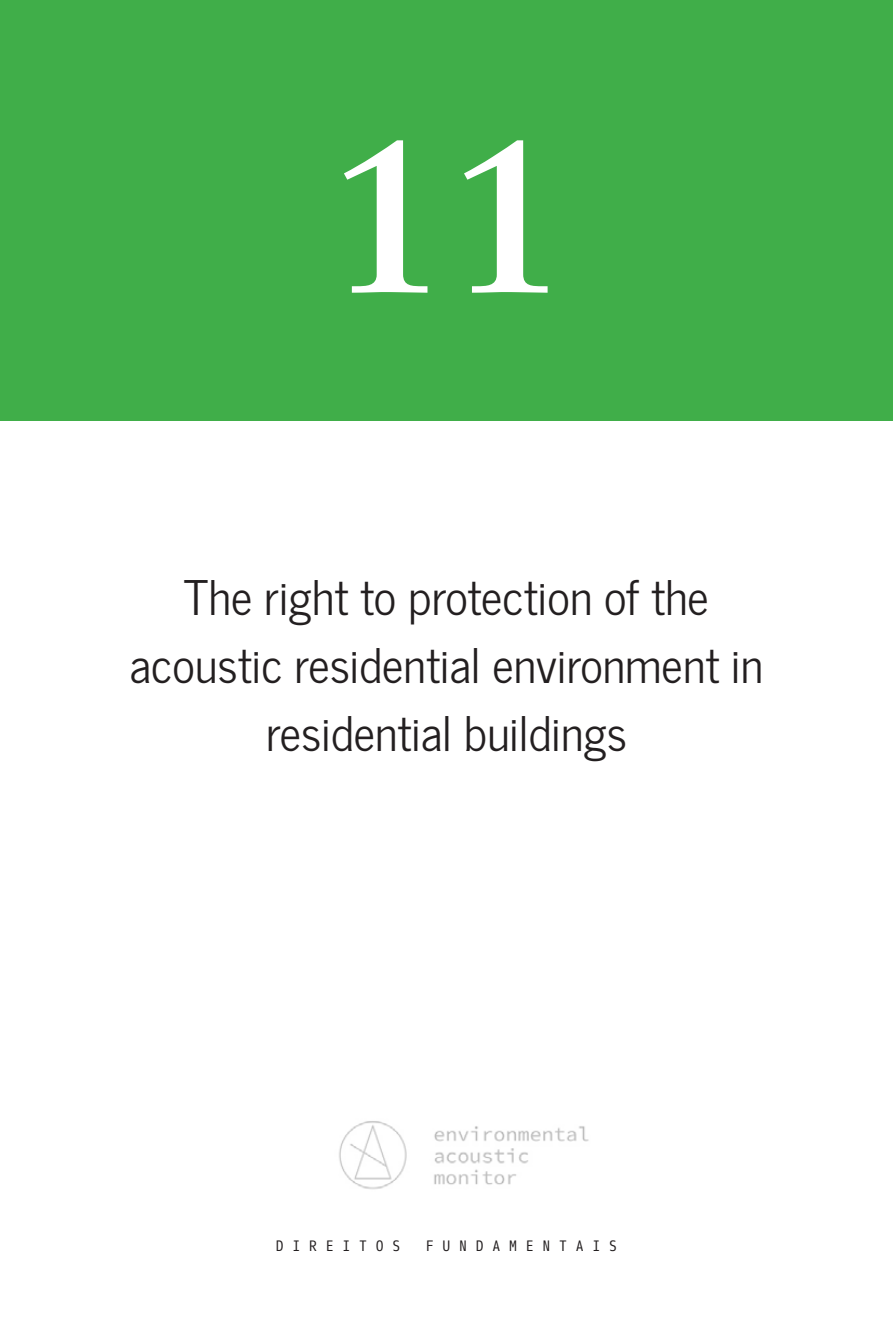
<style>
.page{position:relative;width:893px;height:1340px;background:#fff}
.page>*{position:absolute;margin:0;border:0;box-sizing:border-box;transform-origin:0 0}
.topo{font:700 216px "Sabon LT Std";color:#fff}
.corpo{font:47.25px/67.5px "News Cycle";color:#231f20;text-align:center}
.t1{font:14.62px "Eco Coding";letter-spacing:.6em;color:#231f20}
</style>
<div class="page">
<img style="left:339px;top:1121px;width:250px;height:69px">
<div style="left:0;top:0;width:893px;height:420px;background:#40ae49"></div>
<p class="topo" style="left:326px;top:83px;width:242px">11</p>
<p class="corpo" style="left:130px;top:562px;width:635px">The right to protection of the acoustic residential environment in residential buildings</p>
<p class="t1" style="left:276px;top:1237px;width:126px">DIREITOS</p>
<p class="t1" style="left:426px;top:1237px;width:193px">FUNDAMENTAIS</p>
</div>
